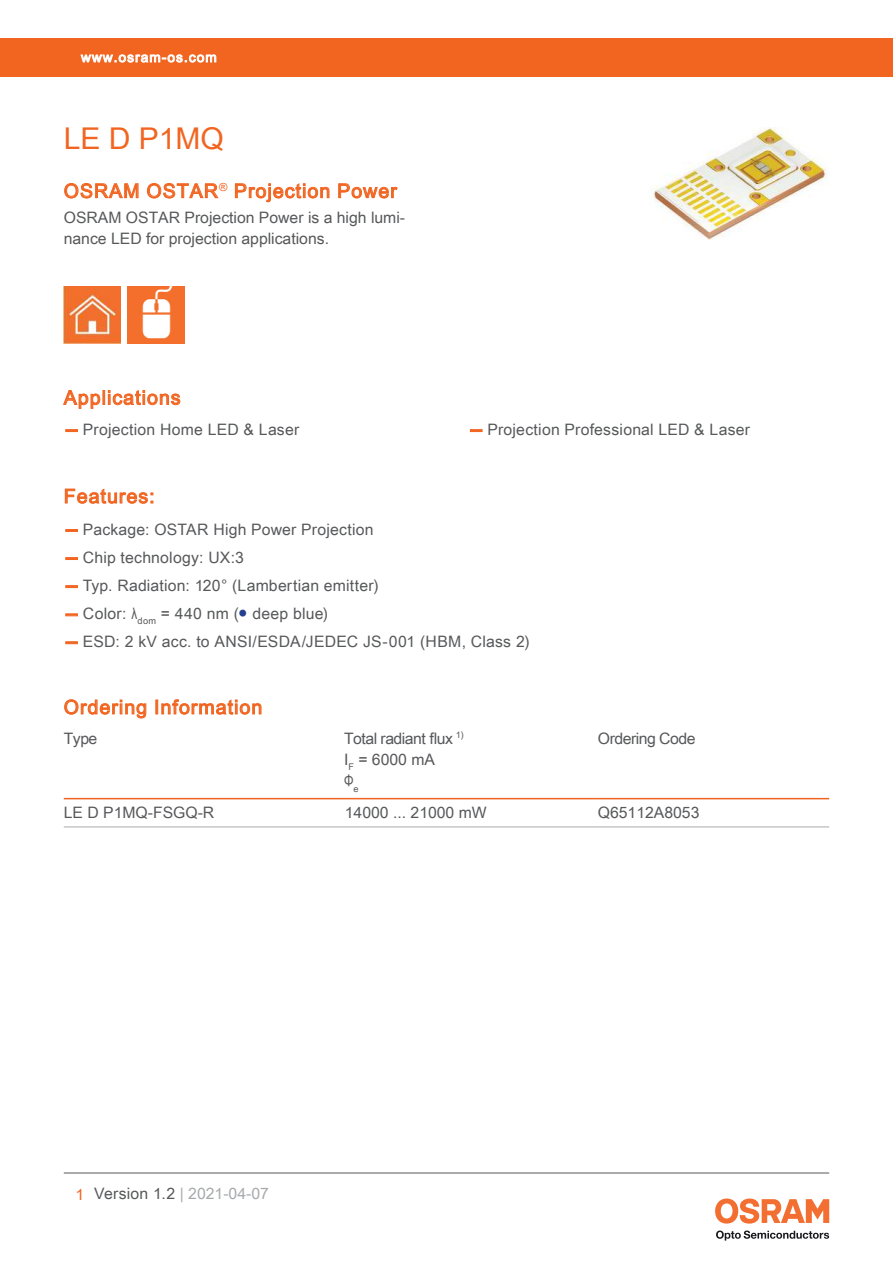
<style>
.page{position:relative;width:893px;height:1263px;background:#fff}
.page>*{position:absolute;margin:0;border:0;box-sizing:border-box;transform-origin:0 0}
.t1{font:30px "Arial Unicode MS";color:#f16521}
.t2{font:19.5px "Arial Unicode MS";letter-spacing:.055em;color:#f16521}
.t3{font:15.75px/21px "Arial Unicode MS";letter-spacing:.01em;color:#57585a}
.t4{font:15.75px "Arial Unicode MS";letter-spacing:-.03em;color:#57585a}
.t5{font:15.75px "Arial Unicode MS";color:#a7a9ab}
.t6{font:15.75px "Arial";color:#57585a;scale:.75 1}
.t7{font:13.5px "Arial Unicode MS";letter-spacing:.085em;color:#fff}
.s1{font-family:"Helvetica Neue LT Pro";font-weight:700;color:#f16521}
.s2{font-family:"Arial"}
.s3{color:#24408e}
.s4{color:#f16521}
.s5{color:#57585a}
</style>
<div class="page">
<hr style="left:64px;top:1173px;width:765px;height:1px;background:#57585a">
<svg style="left:716px;top:1230px;width:113px;height:10px"></svg>
<svg style="left:715px;top:1198px;width:114px;height:25px"></svg>
<div style="left:0;top:38px;width:893px;height:39px;background:#f16521"></div>
<svg style="left:80px;top:54px;width:137px;height:9px"></svg>
<svg style="left:63px;top:390px;width:118px;height:19px"></svg>
<img style="left:653px;top:128px;width:174px;height:112px">
<svg style="left:64px;top:183px;width:75px;height:16px"></svg>
<svg style="left:147px;top:183px;width:72px;height:16px"></svg>
<svg style="left:235px;top:183px;width:95px;height:20px"></svg>
<svg style="left:338px;top:183px;width:60px;height:16px"></svg>
<img style="left:64px;top:287px;width:57px;height:57px">
<img style="left:128px;top:287px;width:57px;height:57px">
<svg style="left:66px;top:430px;width:11px;height:2px"></svg>
<svg style="left:470px;top:430px;width:12px;height:2px"></svg>
<svg style="left:65px;top:488px;width:88px;height:16px"></svg>
<svg style="left:66px;top:529px;width:11px;height:2px"></svg>
<svg style="left:66px;top:586px;width:11px;height:2px"></svg>
<svg style="left:66px;top:614px;width:11px;height:2px"></svg>
<svg style="left:66px;top:642px;width:11px;height:2px"></svg>
<hr style="left:64px;top:798px;width:280px;height:1px;background:#f16521">
<hr style="left:344px;top:798px;width:254px;height:1px;background:#f16521">
<hr style="left:598px;top:798px;width:231px;height:1px;background:#f16521">
<hr style="left:64px;top:826px;width:280px;height:1px;background:#a7a9ab">
<hr style="left:344px;top:826px;width:254px;height:1px;background:#a7a9ab">
<hr style="left:598px;top:826px;width:231px;height:1px;background:#a7a9ab">
<svg style="left:64px;top:699px;width:83px;height:20px"></svg>
<div style="left:155px;top:699px;width:3px;height:15px;border:1px solid #f16521"></div>
<svg style="left:161px;top:699px;width:101px;height:16px"></svg>
<p class="t7" style="left:81px;top:52px;width:137px">www.osram-os.com</p>
<h1 class="t1" style="left:64px;top:127px;width:162px">LE D P1MQ</h1>
<p class="t2" style="left:64px;top:183px;width:335px">OSRAM OSTAR<sup>®</sup> Projection Power</p>
<p class="t3" style="left:64px;top:208px;width:343px">OSRAM OSTAR Projection Power is a high lumi&shy;nance LED for projection applications.</p>
<p class="t2" style="left:64px;top:390px;width:118px">Applications</p>
<p class="t3" style="left:64px;top:420px;width:237px"><span class="s1">—</span> Projection Home LED &amp; Laser</p>
<p class="t3" style="left:468px;top:420px;width:283px"><span class="s1">—</span> Projection Professional LED &amp; Laser</p>
<p class="t2" style="left:64px;top:489px;width:92px">Features:</p>
<p class="t3" style="left:64px;top:520px;width:311px"><span class="s1">—</span> Package: OSTAR High Power Projection</p>
<p class="t3" style="left:64px;top:548px;width:182px"><span class="s1">—</span> Chip technology: UX:3</p>
<p class="t3" style="left:64px;top:576px;width:317px"><span class="s1">—</span> Typ. Radiation: 120° (Lambertian emitter)</p>
<p class="t3" style="left:64px;top:605px;width:266px"><span class="s1">—</span> Color: <span class="s2">λ</span><sub>dom</sub> = 440 nm (<span class="s3">●</span> deep blue)</p>
<p class="t3" style="left:64px;top:632px;width:468px"><span class="s1">—</span> ESD: 2 kV acc. to ANSI/ESDA/JEDEC JS-001 (HBM, Class 2)</p>
<p class="t2" style="left:64px;top:700px;width:200px">Ordering Information</p>
<p class="t3" style="left:64px;top:729px;width:35px">Type</p>
<p class="t4" style="left:344px;top:727px;width:121px">Total radiant 昀氀ux <sup>1)</sup></p>
<p class="t4" style="left:598px;top:732px;width:99px">Ordering Code</p>
<p class="t3" style="left:344px;top:750px;width:92px">I<sub>F</sub> = 6000 mA</p>
<p class="t6" style="left:344px;top:770px;width:21px">Φ<sub>e</sub></p>
<p class="t3" style="left:64px;top:804px;width:152px">LE D P1MQ-FSGQ-R</p>
<p class="t3" style="left:345px;top:804px;width:143px">14000 ... 21000 mW</p>
<p class="t3" style="left:598px;top:804px;width:103px">Q65112A8053</p>
<p class="t5" style="left:76px;top:1188px;width:195px"><span class="s4">1</span> <span class="s5">Version 1.2</span> | 2021-04-07</p>
</div>
